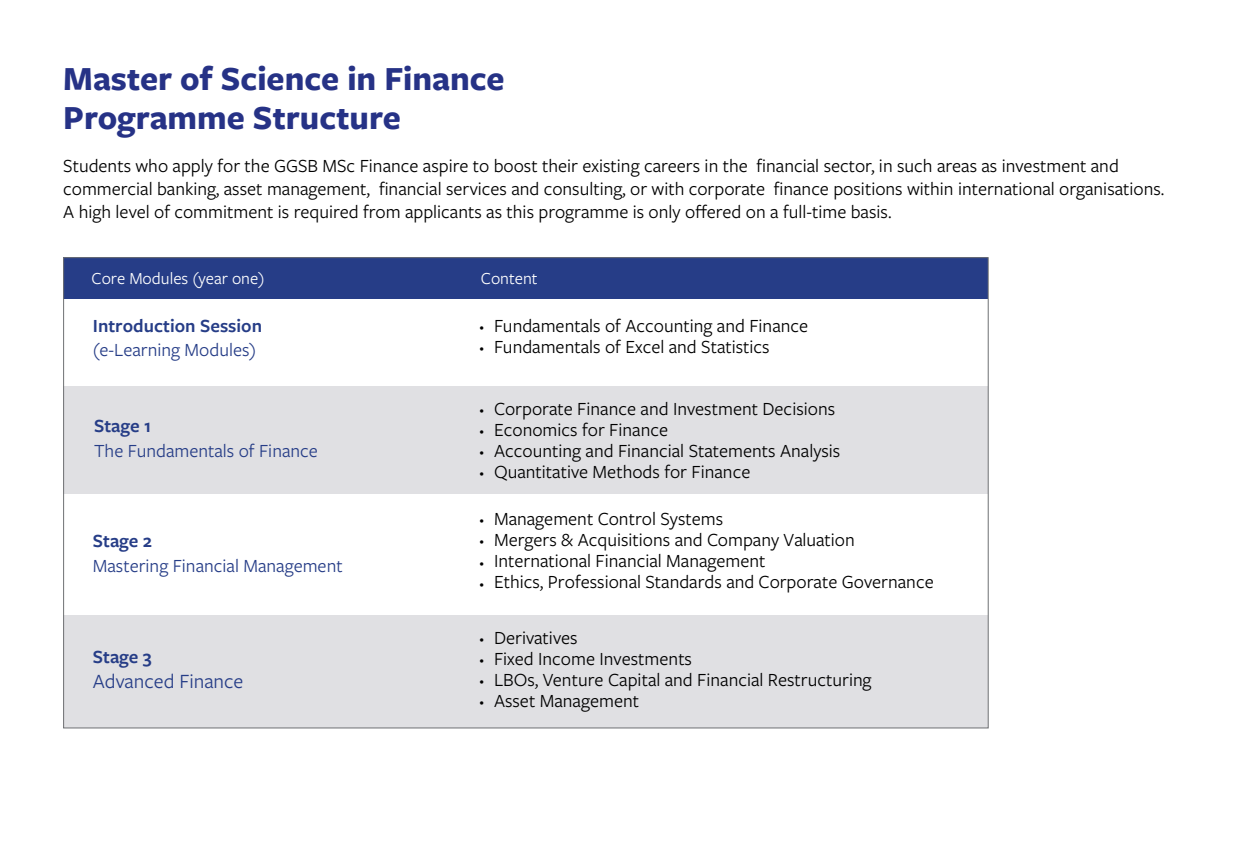
<style>
.page{position:relative;width:1260px;height:845px;background:#fff}
.page>*{position:absolute;margin:0;border:0;box-sizing:border-box;transform-origin:0 0}
.t1{font:700 35px/38.5px "Freight Sans Pro";color:#263286}
.t2{font:21px "Freight Sans Pro";color:#263d87}
.t3{font:19.25px/23.1px "Freight Sans Pro";color:#000}
.t4{font:19.25px "Freight Sans Pro";color:#263d87}
.t5{font:600 19.25px "Freight Sans Pro";color:#263d87}
.t6{font:17.5px "Freight Sans Pro";color:#fff}
.s1{font-size:8.75px}
</style>
<div class="page">
<div style="left:64px;top:615px;width:924px;height:112px;background:#e0e0e3"></div>
<div style="left:64px;top:257px;width:924px;height:42px;background:#263d87"></div>
<div style="left:63px;top:386px;width:925px;height:107px;background:#e0e0e3"></div>
<h1 class="t1" style="left:63px;top:58px;width:443px">Master of Science in Finance<br>Programme Structure</h1>
<p class="t3" style="left:63px;top:153px;width:1103px">Students who apply for the GGSB MSc Finance aspire to boost their existing careers in the financial sector, in such areas as investment and commercial banking, asset management, financial services and consulting, or with corporate finance positions within international organisations.<br>A high level of commitment is required from applicants as this programme is only offered on a full-time basis.</p>
<p class="t6" style="left:92px;top:267px;width:174px">Core Modules (year one)</p>
<p class="t6" style="left:481px;top:267px;width:58px">Content</p>
<p class="t5" style="left:93px;top:312px;width:171px">Introduction Session</p>
<p class="t4" style="left:93px;top:337px;width:165px">(e-Learning Modules)</p>
<p class="t5" style="left:94px;top:413px;width:59px">Stage 1</p>
<p class="t4" style="left:94px;top:437px;width:225px">The Fundamentals of Finance</p>
<p class="t5" style="left:93px;top:527px;width:61px">Stage 2</p>
<p class="t4" style="left:93px;top:552px;width:251px">Mastering Financial Management</p>
<p class="t5" style="left:93px;top:643px;width:60px">Stage 3</p>
<p class="t2" style="left:93px;top:666px;width:152px">Advanced Finance</p>
<p class="t3" style="left:480px;top:313px;width:330px"><span class="s1">•</span> Fundamentals of Accounting and Finance</p>
<p class="t3" style="left:480px;top:334px;width:291px"><span class="s1">•</span> Fundamentals of Excel and Statistics</p>
<p class="t3" style="left:480px;top:396px;width:357px"><span class="s1">•</span> Corporate Finance and Investment Decisions</p>
<p class="t3" style="left:480px;top:417px;width:190px"><span class="s1">•</span> Economics for Finance</p>
<p class="t3" style="left:480px;top:438px;width:362px"><span class="s1">•</span> Accounting and Financial Statements Analysis</p>
<p class="t3" style="left:480px;top:459px;width:272px"><span class="s1">•</span> Quantitative Methods for Finance</p>
<p class="t3" style="left:480px;top:506px;width:245px"><span class="s1">•</span> Management Control Systems</p>
<p class="t3" style="left:480px;top:527px;width:377px"><span class="s1">•</span> Mergers &amp; Acquisitions and Company Valuation</p>
<p class="t3" style="left:480px;top:548px;width:287px"><span class="s1">•</span> International Financial Management</p>
<p class="t3" style="left:480px;top:569px;width:456px"><span class="s1">•</span> Ethics, Professional Standards and Corporate Governance</p>
<p class="t3" style="left:480px;top:625px;width:99px"><span class="s1">•</span> Derivatives</p>
<p class="t3" style="left:480px;top:646px;width:214px"><span class="s1">•</span> Fixed Income Investments</p>
<p class="t3" style="left:480px;top:667px;width:393px"><span class="s1">•</span> LBOs, Venture Capital and Financial Restructuring</p>
<p class="t3" style="left:480px;top:688px;width:161px"><span class="s1">•</span> Asset Management</p>
</div>
